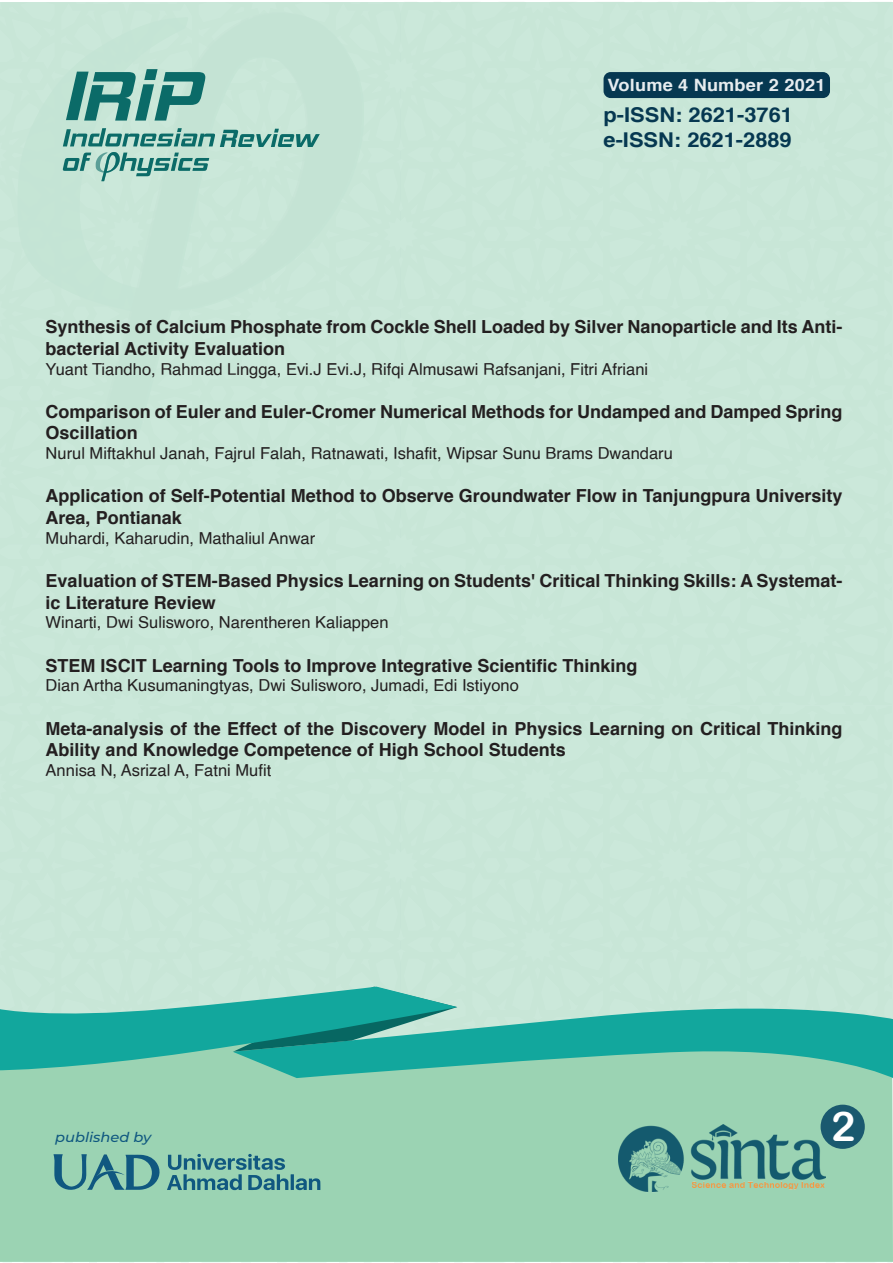
<style>
.page{position:relative;width:893px;height:1263px;background:#fff}
.page>*{position:absolute;margin:0;border:0;box-sizing:border-box;transform-origin:0 0}
.t1{font:40.95px "Arial Rounded MT Bold";color:#fff}
.t2{font:700 20.4px/24.5px "Helvetica";color:#063851;scale:1.07 1}
.t3{font:700 18px/21.6px "Helvetica";color:#231f20}
.t4{font:700 16.95px "Helvetica";letter-spacing:.01em;color:#e6ecef;scale:1.07 1}
.t5{font:16.5px "Helvetica";color:#231f20}
.t6{font:italic 500 13.65px "Montserrat";color:#105880;scale:1.07 1}
</style>
<div class="page">
<div style="left:0;top:2px;width:893px;height:1070px;background:#c8e6d7"></div>
<div style="left:0;top:1070px;width:893px;height:192px;background:#9bd3b3"></div>
<svg style="left:233px;top:1008px;width:660px;height:70px;background:#4ebaa9"></svg>
<svg style="left:0;top:986px;width:457px;height:84px"></svg>
<svg style="left:53px;top:1154px;width:267px;height:36px;background:#6ba8a1"></svg>
<svg style="left:66px;top:69px;width:139px;height:52px"></svg>
<svg style="left:63px;top:128px;width:257px;height:53px"></svg>
<div style="left:603px;top:72px;width:227px;height:26px;background:#063851;border-radius:7px"></div>
<div style="left:821px;top:1105px;width:44px;height:44px;background:#1a596f;border-radius:50%"></div>
<img style="left:619px;top:1124px;width:206px;height:74px">
<p class="t4" style="left:607px;top:71px;width:205px">Volume 4 Number 2 2021</p>
<p class="t2" style="left:603px;top:103px;width:179px">p-ISSN: 2621-3761 e-ISSN: 2621-2889</p>
<p class="t3" style="left:46px;top:316px;width:798px">Synthesis of Calcium Phosphate from Cockle Shell Loaded by Silver Nanoparticle and Its Anti&shy;bacterial Activity Evaluation</p>
<p class="t5" style="left:46px;top:356px;width:604px">Yuant Tiandho, Rahmad Lingga, Evi.J Evi.J, Rifqi Almusawi Rafsanjani, Fitri Afriani</p>
<p class="t3" style="left:46px;top:401px;width:798px">Comparison of Euler and Euler-Cromer Numerical Methods for Undamped and Damped Spring<br>Oscillation</p>
<p class="t5" style="left:46px;top:441px;width:629px">Nurul Miftakhul Janah, Fajrul Falah, Ratnawati, Ishafit, Wipsar Sunu Brams Dwandaru</p>
<p class="t3" style="left:46px;top:485px;width:798px">Application of Self-Potential Method to Observe Groundwater Flow in Tanjungpura University<br>Area, Pontianak</p>
<p class="t5" style="left:46px;top:525px;width:271px">Muhardi, Kaharudin, Mathaliul Anwar</p>
<p class="t3" style="left:46px;top:570px;width:798px">Evaluation of STEM-Based Physics Learning on Students' Critical Thinking Skills: A Systemat&shy;ic Literature Review</p>
<p class="t5" style="left:46px;top:610px;width:344px">Winarti, Dwi Sulisworo, Narentheren Kaliappen</p>
<p class="t3" style="left:46px;top:655px;width:593px">STEM ISCIT Learning Tools to Improve Integrative Scientific Thinking</p>
<p class="t5" style="left:46px;top:673px;width:475px">Dian Artha Kusumaningtyas, Dwi Sulisworo, Jumadi, Edi Istiyono</p>
<p class="t3" style="left:46px;top:718px;width:798px">Meta-analysis of the Effect of the Discovery Model in Physics Learning on Critical Thinking<br>Ability and Knowledge Competence of High School Students</p>
<p class="t5" style="left:46px;top:757px;width:227px">Annisa N, Asrizal A, Fatni Mufit</p>
<p class="t6" style="left:55px;top:1128px;width:91px">published by</p>
<h1 class="t1" style="left:831px;top:1102px;width:26px">2</h1>
</div>
